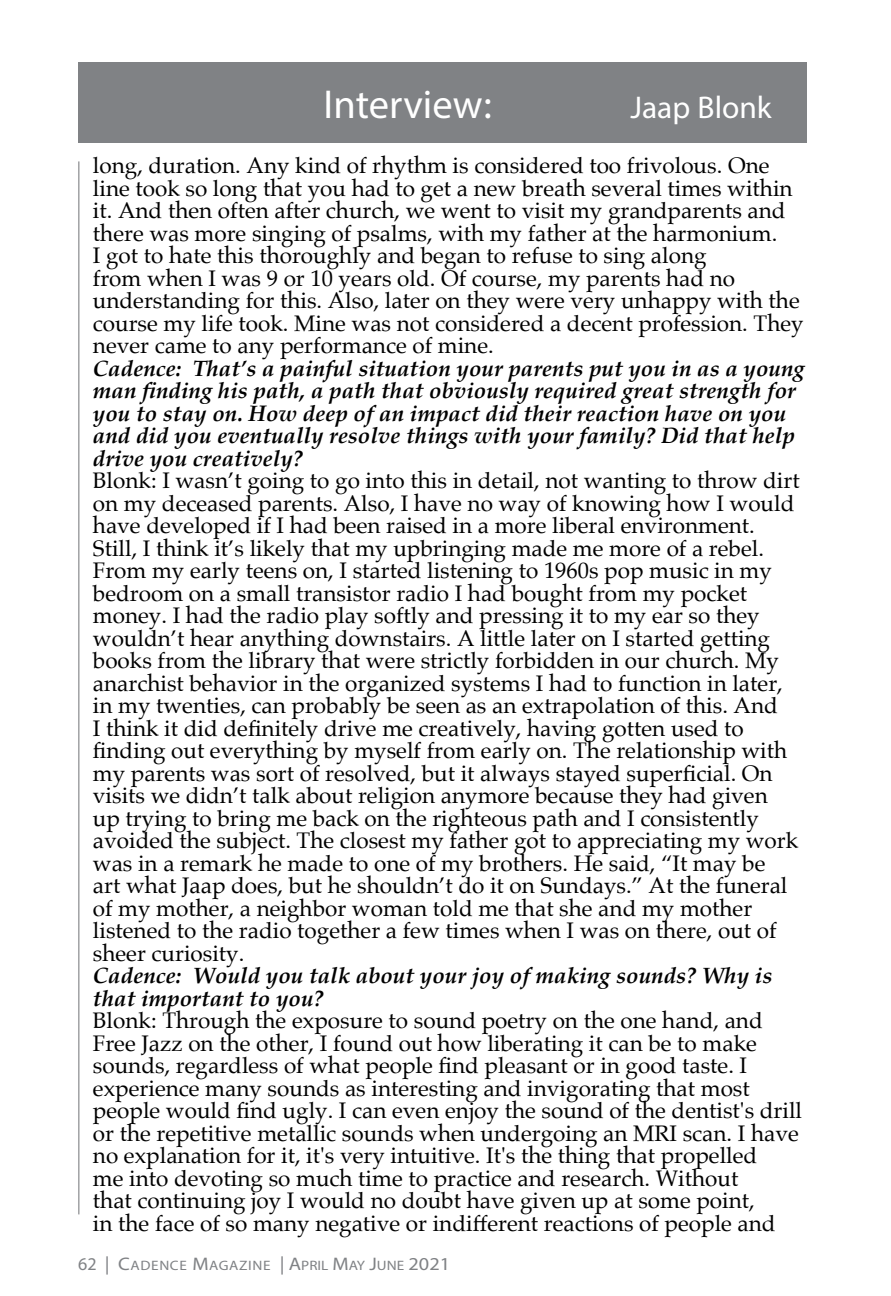
<style>
.page{position:relative;width:891px;height:1296px;background:#fff}
.page>*{position:absolute;margin:0;border:0;box-sizing:border-box;transform-origin:0 0}
.t1{font:49.5px "Myriad Pro";color:#fff}
.t2{font:40.5px "Myriad Pro";color:#fff}
.t3{font:31.5px "Myriad Pro";color:#fff}
.t4{font:22.5px/22.5px "Palatino";color:#000}
.t5{font:italic 700 22.5px/22.5px "Palatino";color:#000}
.t6{font:13.72px "Myriad Pro";letter-spacing:.04em;color:#808285;scale:1.11 1}
.s1{font-size:18px}
.s2{font-size:18.22px}
</style>
<div class="page">
<div style="left:78px;top:62px;width:729px;height:81px;background:#808285"></div>
<hr style="left:78px;top:161px;width:1px;height:1053px;background:#808285">
<h1 class="t1" style="left:323px;top:74px;width:230px">New Issues</h1>
<h2 class="t2" style="left:323px;top:80px;width:170px">Interview:</h2>
<h3 class="t3" style="left:630px;top:88px;width:143px">Jaap Blonk</h3>
<p class="t4" style="left:93px;top:154px;width:712px">long, duration. Any kind of rhythm is considered too frivolous. One line took so long that you had to get a new breath several times within it. And then often after church, we went to visit my grandparents and there was more singing of psalms, with my father at the harmonium.<br>I got to hate this thoroughly and began to refuse to sing along<br>from when I was 9 or 10 years old. Of course, my parents had no understanding for this. Also, later on they were very unhappy with the course my life took. Mine was not considered a decent profession. They never came to any performance of mine.</p>
<p class="t5" style="left:93px;top:357px;width:713px">Cadence: That’s a painful situation your parents put you in as a young man finding his path, a path that obviously required great strength for you to stay on. How deep of an impact did their reaction have on you and did you eventually resolve things with your family? Did that help drive you creatively?</p>
<p class="t4" style="left:93px;top:469px;width:708px">Blonk: I wasn’t going to go into this in detail, not wanting to throw dirt on my deceased parents. Also, I have no way of knowing how I would have developed if I had been raised in a more liberal environment.<br>Still, I think it’s likely that my upbringing made me more of a rebel.<br>From my early teens on, I started listening to 1960s pop music in my bedroom on a small transistor radio I had bought from my pocket money. I had the radio play softly and pressing it to my ear so they wouldn’t hear anything downstairs. A little later on I started getting books from the library that were strictly forbidden in our church. My anarchist behavior in the organized systems I had to function in later, in my twenties, can probably be seen as an extrapolation of this. And<br>I think it did definitely drive me creatively, having gotten used to finding out everything by myself from early on. The relationship with my parents was sort of resolved, but it always stayed superficial. On visits we didn’t talk about religion anymore because they had given up trying to bring me back on the righteous path and I consistently avoided the subject. The closest my father got to appreciating my work was in a remark he made to one of my brothers. He said, “It may be<br>art what Jaap does, but he shouldn’t do it on Sundays.” At the funeral of my mother, a neighbor woman told me that she and my mother listened to the radio together a few times when I was on there, out of sheer curiosity.</p>
<p class="t5" style="left:93px;top:964px;width:681px">Cadence: Would you talk about your joy of making sounds? Why is that important to you?</p>
<p class="t4" style="left:93px;top:1009px;width:711px">Blonk: Through the exposure to sound poetry on the one hand, and Free Jazz on the other, I found out how liberating it can be to make sounds, regardless of what people find pleasant or in good taste. I experience many sounds as interesting and invigorating that most people would find ugly. I can even enjoy the sound of the dentist's drill or the repetitive metallic sounds when undergoing an MRI scan. I have no explanation for it, it's very intuitive. It's the thing that propelled<br>me into devoting so much time to practice and research. Without<br>that continuing joy I would no doubt have given up at some point,<br>in the face of so many negative or indifferent reactions of people and</p>
<p class="t6" style="left:78px;top:1257px;width:336px"><span class="s1">62</span> <span class="s2">|</span> <span class="s2">C</span>ADENCE <span class="s2">M</span>AGAZINE <span class="s2">| A</span>PRIL <span class="s2">M</span>AY <span class="s2">J</span>UNE <span class="s2">2021</span></p>
</div>
